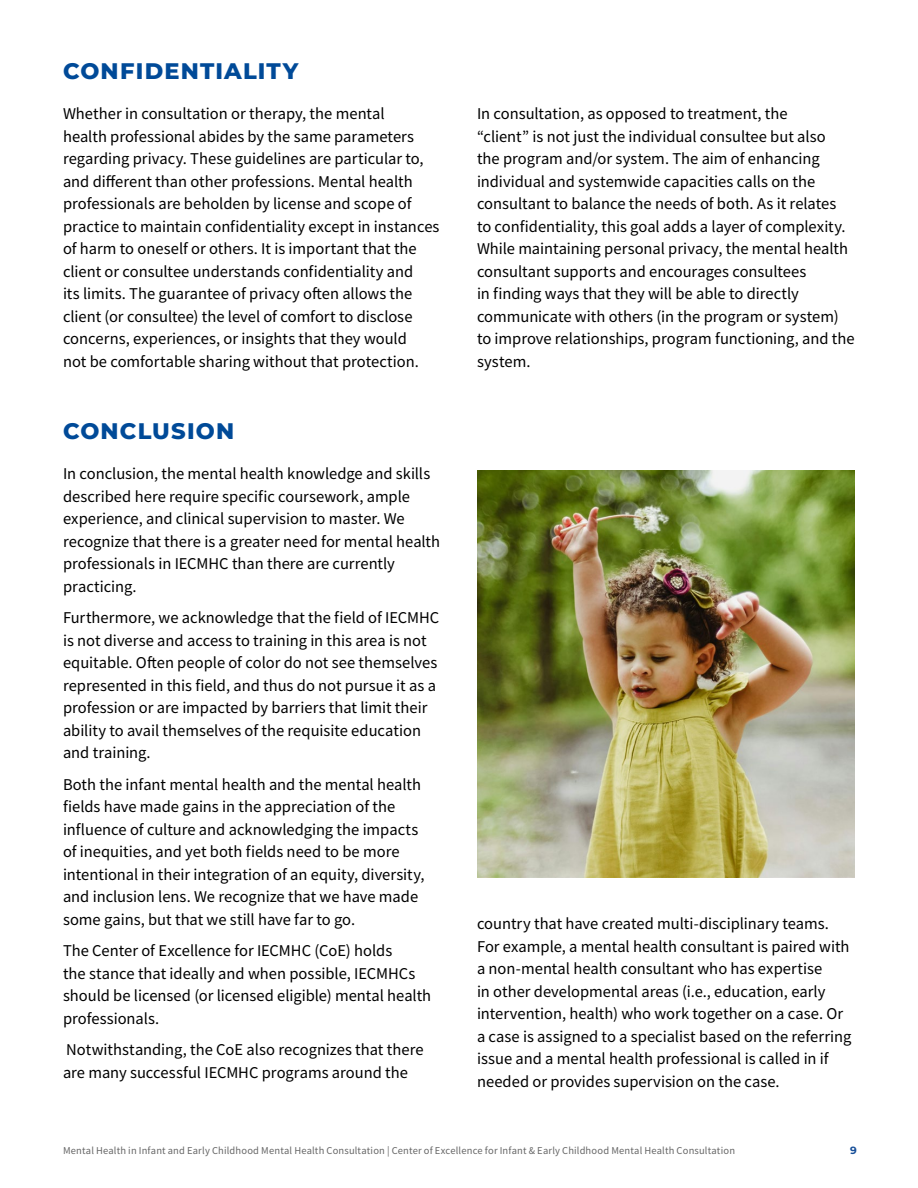
<style>
.page{position:relative;width:918px;height:1188px;background:#fff}
.page>*{position:absolute;margin:0;border:0;box-sizing:border-box;transform-origin:0 0}
.H1{font:100 22.5px "Montserrat";letter-spacing:.055em;color:#004a98}
.Body{font:16.5px/22.5px "Source Sans Variable";color:#000}
.t1{font:10.5px "Source Sans Variable";letter-spacing:.015em;color:#666}
.t2{font:100 10.5px "Montserrat";color:#174f99}
</style>
<div class="page">
<img style="left:477px;top:470px;width:378px;height:407px">
<p class="H1" style="left:63px;top:56px;width:237px">CONFIDENTIALITY</p>
<p class="Body" style="left:63px;top:103px;width:378px">Whether in consultation or therapy, the mental<br>health professional abides by the same parameters regarding privacy. These guidelines are particular to, and different than other professions. Mental health professionals are beholden by license and scope of practice to maintain confidentiality except in instances of harm to oneself or others. It is important that the client or consultee understands confidentiality and<br>its limits. The guarantee of privacy often allows the client (or consultee) the level of comfort to disclose concerns, experiences, or insights that they would<br>not be comfortable sharing without that protection.</p>
<p class="Body" style="left:477px;top:103px;width:379px">In consultation, as opposed to treatment, the<br>“client” is not just the individual consultee but also<br>the program and/or system. The aim of enhancing individual and systemwide capacities calls on the consultant to balance the needs of both. As it relates to confidentiality, this goal adds a layer of complexity.<br>While maintaining personal privacy, the mental health consultant supports and encourages consultees<br>in finding ways that they will be able to directly communicate with others (in the program or system) to improve relationships, program functioning, and the system.</p>
<p class="H1" style="left:63px;top:416px;width:173px">CONCLUSION</p>
<p class="Body" style="left:63px;top:463px;width:379px">In conclusion, the mental health knowledge and skills described here require specific coursework, ample experience, and clinical supervision to master. We recognize that there is a greater need for mental health professionals in IECMHC than there are currently practicing.</p>
<p class="Body" style="left:63px;top:607px;width:378px">Furthermore, we acknowledge that the field of IECMHC is not diverse and access to training in this area is not equitable. Often people of color do not see themselves represented in this field, and thus do not pursue it as a profession or are impacted by barriers that limit their ability to avail themselves of the requisite education and training.</p>
<p class="Body" style="left:63px;top:773px;width:363px">Both the infant mental health and the mental health fields have made gains in the appreciation of the influence of culture and acknowledging the impacts of inequities, and yet both fields need to be more intentional in their integration of an equity, diversity, and inclusion lens. We recognize that we have made some gains, but that we still have far to go.</p>
<p class="Body" style="left:63px;top:940px;width:370px">The Center of Excellence for IECMHC (CoE) holds<br>the stance that ideally and when possible, IECMHCs should be licensed (or licensed eligible) mental health professionals.</p>
<p class="Body" style="left:63px;top:1039px;width:362px">Notwithstanding, the CoE also recognizes that there are many successful IECMHC programs around the</p>
<p class="Body" style="left:477px;top:913px;width:376px">country that have created multi-disciplinary teams.<br>For example, a mental health consultant is paired with a non-mental health consultant who has expertise<br>in other developmental areas (i.e., education, early intervention, health) who work together on a case. Or a case is assigned to a specialist based on the referring issue and a mental health professional is called in if needed or provides supervision on the case.</p>
<p class="t1" style="left:63px;top:1144px;width:674px">Mental Health in Infant and Early Childhood Mental Health Consultation | Center of Excellence for Infant &amp; Early Childhood Mental Health Consultation</p>
<p class="t2" style="left:850px;top:1143px;width:8px">9</p>
</div>
